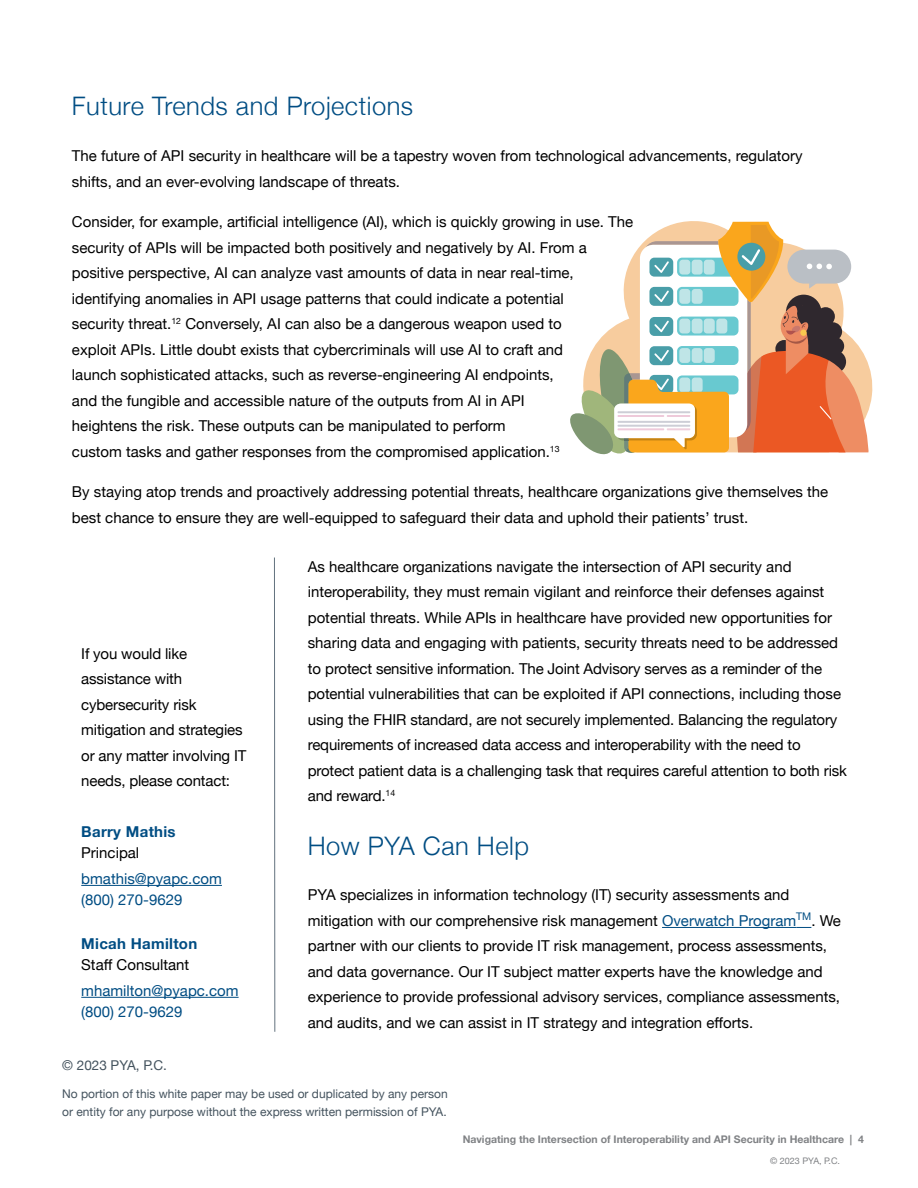
<style>
.page{position:relative;width:918px;height:1188px;background:#fff}
.page>*{position:absolute;margin:0;border:0;box-sizing:border-box;transform-origin:0 0}
.t1{font:300 25.5px "Helvetica Neue";letter-spacing:.02em;color:#004d83}
.t2{font:15px/25.5px "Helvetica Neue";color:#000}
.t3{font:15px/21px "Helvetica Neue";color:#004d83}
.t4{font:700 15px "Helvetica Neue";letter-spacing:.02em;color:#004d83}
.t5{font:13.5px "Helvetica Neue";color:#44535e}
.t6{font:12px/18px "Helvetica Neue";color:#44535e}
.t7{font:700 10.5px "Helvetica Neue";color:#808285}
.t8{font:9px "Helvetica Neue";color:#808285}
.s1{color:#004d83}
</style>
<div class="page">
<hr style="left:274px;top:558px;width:1px;height:474px;background:#63727e">
<hr style="left:81px;top:885px;width:141px;height:1px;background:#004d83">
<hr style="left:81px;top:997px;width:158px;height:1px;background:#004d83">
<hr style="left:662px;top:927px;width:134px;height:1px;background:#004d83">
<svg style="left:796px;top:927px;width:15px;height:1px"></svg>
<svg style="left:570px;top:222px;width:300px;height:233px"></svg>
<h1 class="t1" style="left:72px;top:86px;width:343px">Future Trends and Projections</h1>
<p class="t2" style="left:72px;top:144px;width:732px">The future of API security in healthcare will be a tapestry woven from technological advancements, regulatory shifts, and an ever-evolving landscape of threats.</p>
<p class="t2" style="left:72px;top:210px;width:563px">Consider, for example, artificial intelligence (AI), which is quickly growing in use. The security of APIs will be impacted both positively and negatively by AI. From a positive perspective, AI can analyze vast amounts of data in near real-time, identifying anomalies in API usage patterns that could indicate a potential<br>security threat.<sup>12</sup> Conversely, AI can also be a dangerous weapon used to<br>exploit APIs. Little doubt exists that cybercriminals will use AI to craft and<br>launch sophisticated attacks, such as reverse-engineering AI endpoints,<br>and the fungible and accessible nature of the outputs from AI in API<br>heightens the risk. These outputs can be manipulated to perform<br>custom tasks and gather responses from the compromised application.<sup>13</sup></p>
<p class="t2" style="left:72px;top:480px;width:758px">By staying atop trends and proactively addressing potential threats, healthcare organizations give themselves the best chance to ensure they are well-equipped to safeguard their data and uphold their patients’ trust.</p>
<p class="t2" style="left:81px;top:641px;width:167px">If you would like assistance with cybersecurity risk mitigation and strategies or any matter involving IT needs, please contact:</p>
<p class="t4" style="left:81px;top:820px;width:96px">Barry Mathis</p>
<p class="t2" style="left:81px;top:841px;width:60px">Principal</p>
<p class="t3" style="left:81px;top:869px;width:142px">bmathis@pyapc.com (800) 270-9629</p>
<p class="t4" style="left:81px;top:932px;width:118px">Micah Hamilton</p>
<p class="t2" style="left:81px;top:953px;width:110px">Staff Consultant</p>
<p class="t3" style="left:81px;top:981px;width:159px">mhamilton@pyapc.com (800) 270-9629</p>
<p class="t2" style="left:308px;top:555px;width:541px">As healthcare organizations navigate the intersection of API security and interoperability, they must remain vigilant and reinforce their defenses against potential threats. While APIs in healthcare have provided new opportunities for sharing data and engaging with patients, security threats need to be addressed to protect sensitive information. The Joint Advisory serves as a reminder of the potential vulnerabilities that can be exploited if API connections, including those using the FHIR standard, are not securely implemented. Balancing the regulatory requirements of increased data access and interoperability with the need to protect patient data is a challenging task that requires careful attention to both risk and reward.<sup>14</sup></p>
<h1 class="t1" style="left:308px;top:825px;width:223px">How PYA Can Help</h1>
<p class="t2" style="left:308px;top:883px;width:535px">PYA specializes in information technology (IT) security assessments and mitigation with our comprehensive risk management <span class="s1">Overwatch Program</span><sup>TM</sup>. We partner with our clients to provide IT risk management, process assessments, and data governance. Our IT subject matter experts have the knowledge and experience to provide professional advisory services, compliance assessments, and audits, and we can assist in IT strategy and integration efforts.</p>
<p class="t5" style="left:62px;top:1055px;width:106px">© 2023 PYA, P.C.</p>
<p class="t6" style="left:62px;top:1085px;width:387px">No portion of this white paper may be used or duplicated by any person or entity for any purpose without the express written permission of PYA.</p>
<p class="t7" style="left:463px;top:1131px;width:403px">Navigating the Intersection of Interoperability and API Security in Healthcare | 4</p>
<p class="t8" style="left:770px;top:1154px;width:71px">© 2023 PYA, P.C.</p>
</div>
